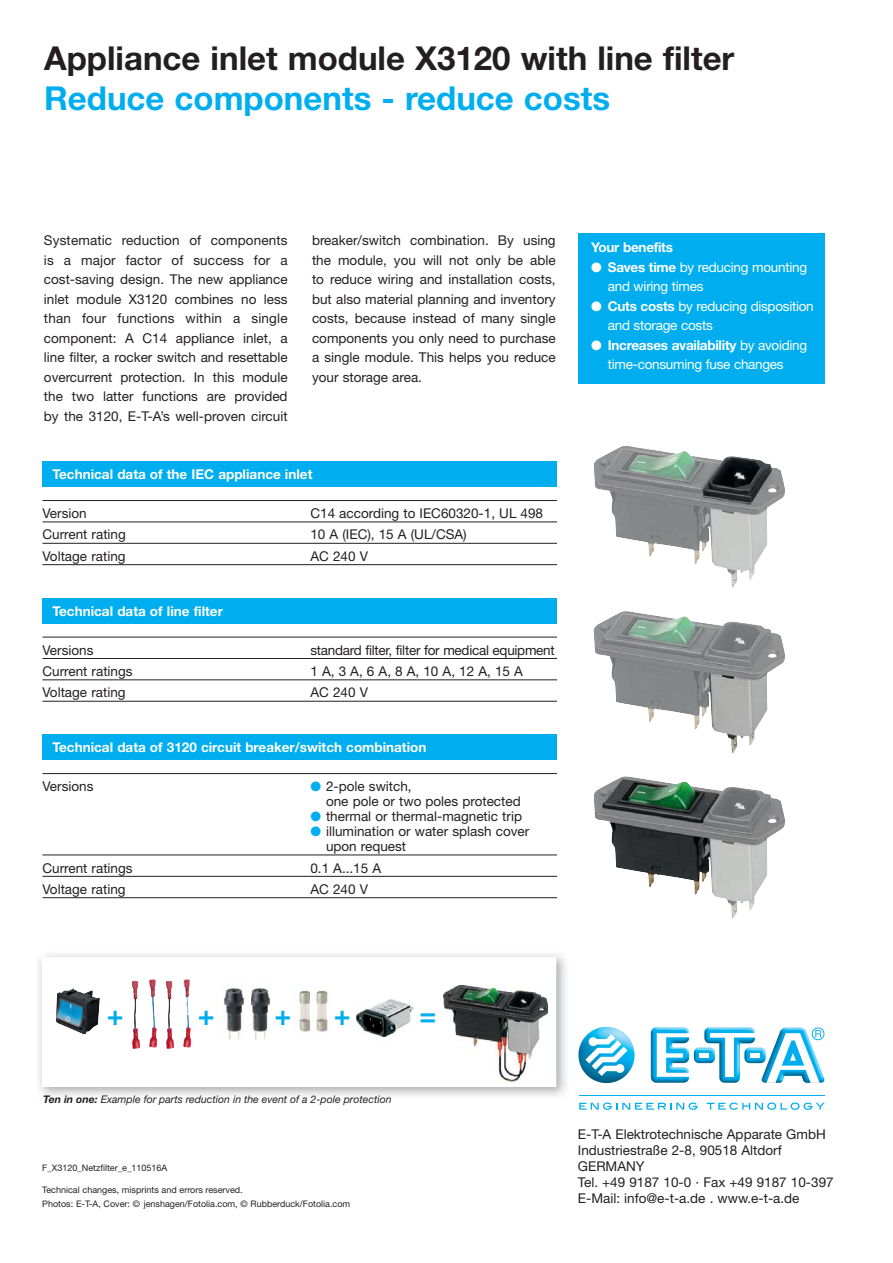
<style>
.page{position:relative;width:893px;height:1263px;background:#fff}
.page>*{position:absolute;margin:0;border:0;box-sizing:border-box;transform-origin:0 0}
.t1{font:700 33px "Helvetica Neue LT";color:#231f20}
.t2{font:700 33px "Helvetica Neue LT";color:#00aeef}
.t3{font:700 28.2px "Helvetica Neue LT";color:#00aeef}
.t4{font:13.5px/19.5px "Helvetica Neue LT";color:#231f20}
.t5{font:13.5px/19.5px "Helvetica Neue LT";letter-spacing:-.02em;color:#fff}
.t6{font:700 13.5px "Helvetica Neue LT";color:#fff}
.t7{font:13.5px "Helvetica Neue LT";letter-spacing:-.02em;color:#231f20}
.t8{font:700 13.5px "Helvetica Neue LT";letter-spacing:-.02em;color:#fff}
.t9{font:italic 10.5px "Helvetica Neue LT";color:#231f20}
.t10{font:9px/14.4px "Helvetica Neue LT";color:#231f20}
.s1{color:#00aeef}
.s2{font-weight:700}
</style>
<div class="page">
<img style="left:38px;top:954px;width:528px;height:142px">
<div style="left:42px;top:957px;width:514px;height:129px;background:#fff"></div>
<img style="left:357px;top:999px;width:57px;height:39px">
<div style="left:578px;top:233px;width:247px;height:151px;background:#00aeef"></div>
<img style="left:578px;top:1027px;width:57px;height:56px">
<svg style="left:585px;top:1034px;width:42px;height:42px"></svg>
<svg style="left:579px;top:1103px;width:118px;height:7px"></svg>
<svg style="left:707px;top:1103px;width:118px;height:7px"></svg>
<img style="left:694px;top:1048px;width:10px;height:15px">
<div style="left:700px;top:1053px;width:9px;height:5px;background:#fff"></div>
<img style="left:755px;top:1048px;width:6px;height:15px">
<div style="left:750px;top:1053px;width:10px;height:5px;background:#fff"></div>
<img style="left:761px;top:1047px;width:5px;height:36px">
<img style="left:704px;top:1027px;width:51px;height:56px">
<img style="left:734px;top:1077px;width:21px;height:1px">
<svg style="left:710px;top:1033px;width:45px;height:44px"></svg>
<img style="left:651px;top:1027px;width:38px;height:56px">
<hr style="left:579px;top:1095px;width:245px;height:1px;background:#00aeef">
<svg style="left:766px;top:1027px;width:58px;height:56px"></svg>
<hr style="left:42px;top:500px;width:515px;height:1px;background:#231f20">
<hr style="left:42px;top:522px;width:515px;height:1px;background:#231f20">
<hr style="left:42px;top:543px;width:515px;height:1px;background:#231f20">
<hr style="left:42px;top:564px;width:515px;height:1px;background:#231f20">
<hr style="left:42px;top:637px;width:515px;height:1px;background:#231f20">
<hr style="left:42px;top:658px;width:515px;height:1px;background:#231f20">
<hr style="left:42px;top:679px;width:515px;height:1px;background:#231f20">
<hr style="left:42px;top:701px;width:515px;height:1px;background:#231f20">
<hr style="left:42px;top:773px;width:515px;height:1px;background:#231f20">
<hr style="left:42px;top:855px;width:515px;height:1px;background:#231f20">
<hr style="left:42px;top:876px;width:515px;height:1px;background:#231f20">
<hr style="left:42px;top:897px;width:515px;height:1px;background:#231f20">
<div style="left:42px;top:461px;width:515px;height:26px;background:#00aeef"></div>
<div style="left:42px;top:598px;width:515px;height:25px;background:#00aeef"></div>
<div style="left:42px;top:734px;width:515px;height:26px;background:#00aeef"></div>
<img style="left:594px;top:446px;width:191px;height:142px">
<img style="left:594px;top:611px;width:191px;height:142px">
<img style="left:594px;top:776px;width:191px;height:143px">
<img style="left:444px;top:985px;width:103px;height:98px">
<img style="left:251px;top:988px;width:19px;height:52px">
<img style="left:224px;top:988px;width:20px;height:52px">
<img style="left:299px;top:990px;width:11px;height:42px">
<img style="left:316px;top:990px;width:12px;height:42px">
<img style="left:56px;top:988px;width:44px;height:46px">
<img style="left:132px;top:979px;width:24px;height:36px">
<img style="left:166px;top:979px;width:24px;height:36px">
<img style="left:132px;top:1016px;width:8px;height:33px">
<img style="left:149px;top:1015px;width:8px;height:33px">
<img style="left:166px;top:1016px;width:8px;height:33px">
<img style="left:183px;top:1015px;width:8px;height:33px">
<h1 class="t1" style="left:44px;top:46px;width:692px">Appliance inlet module X3120 with line filter</h1>
<h1 class="t2" style="left:44px;top:86px;width:567px">Reduce components - reduce costs</h1>
<p class="t4" style="left:44px;top:232px;width:245px;text-align:justify">Systematic reduction of components is a major factor of success for a cost-saving design. The new appliance inlet module X3120 combines no less than four functions within a single component: A C14 appliance inlet, a line filter, a rocker switch and resettable overcurrent protection. In this module the two latter functions are provided by the 3120, E-T-A’s well-proven circuit</p>
<p class="t4" style="left:312px;top:232px;width:245px;text-align:justify">breaker/switch combination. By using the module, you will not only be able to reduce wiring and installation costs, but also material planning and inventory costs, because instead of many single components you only need to purchase a single module. This helps you reduce your storage area.</p>
<p class="t6" style="left:52px;top:470px;width:261px">Technical data of the IEC appliance inlet</p>
<p class="t4" style="left:42px;top:505px;width:46px">Version</p>
<p class="t4" style="left:310px;top:505px;width:234px">C14 according to IEC60320-1, UL 498</p>
<p class="t4" style="left:42px;top:527px;width:85px">Current rating</p>
<p class="t4" style="left:310px;top:527px;width:158px">10 A (IEC), 15 A (UL/CSA)</p>
<p class="t4" style="left:42px;top:548px;width:85px">Voltage rating</p>
<p class="t4" style="left:310px;top:548px;width:59px">AC 240 V</p>
<p class="t6" style="left:52px;top:606px;width:172px">Technical data of line filter</p>
<p class="t4" style="left:42px;top:642px;width:53px">Versions</p>
<p class="t7" style="left:310px;top:645px;width:246px">standard filter, filter for medical equipment</p>
<p class="t4" style="left:42px;top:663px;width:92px">Current ratings</p>
<p class="t4" style="left:310px;top:663px;width:214px">1 A, 3 A, 6 A, 8 A, 10 A, 12 A, 15 A</p>
<p class="t4" style="left:42px;top:685px;width:85px">Voltage rating</p>
<p class="t4" style="left:310px;top:685px;width:59px">AC 240 V</p>
<p class="t6" style="left:52px;top:743px;width:375px">Technical data of 3120 circuit breaker/switch combination</p>
<p class="t4" style="left:42px;top:778px;width:53px">Versions</p>
<p class="t4" style="left:326px;top:780px;width:196px;line-height:15px;text-indent:-16px"><span class="s1">●</span> 2-pole switch,<br>one pole or two poles protected</p>
<p class="t4" style="left:310px;top:808px;width:213px"><span class="s1">●</span> thermal or thermal-magnetic trip</p>
<p class="t4" style="left:326px;top:825px;width:205px;line-height:15px;text-indent:-16px"><span class="s1">●</span> illumination or water splash cover upon request</p>
<p class="t4" style="left:42px;top:860px;width:92px">Current ratings</p>
<p class="t4" style="left:310px;top:860px;width:72px">0.1 A...15 A</p>
<p class="t4" style="left:42px;top:881px;width:85px">Voltage rating</p>
<p class="t4" style="left:310px;top:881px;width:59px">AC 240 V</p>
<p class="t8" style="left:591px;top:243px;width:83px">Your benefits</p>
<p class="t5" style="left:608px;top:259px;width:201px;text-indent:-17px">● <span class="s2">Saves time</span> by reducing mounting and wiring times</p>
<p class="t5" style="left:608px;top:298px;width:207px;text-indent:-17px">● <span class="s2">Cuts costs</span> by reducing disposition and storage costs</p>
<p class="t5" style="left:591px;top:337px;width:218px;text-align:center">● <span class="s2">Increases availability</span> by avoiding time-consuming fuse changes</p>
<h2 class="t3" style="left:107px;top:1005px;width:18px">+</h2>
<h2 class="t3" style="left:334px;top:1005px;width:18px">+</h2>
<h2 class="t3" style="left:198px;top:1005px;width:18px">+</h2>
<h2 class="t3" style="left:274px;top:1005px;width:18px">+</h2>
<h2 class="t3" style="left:419px;top:1005px;width:18px">=</h2>
<p class="t9" style="left:43px;top:1096px;width:350px"><span class="s2">Ten in one:</span> Example for parts reduction in the event of a 2-pole protection</p>
<p class="t10" style="left:42px;top:1162px;width:127px">F_X3120_Netzfilter_e_110516A</p>
<p class="t10" style="left:42px;top:1183px;width:309px">Technical changes, misprints and errors reserved.<br>Photos: E-T-A, Cover: © jenshagen/Fotolia.com, © Rubberduck/Fotolia.com</p>
<p class="t4" style="left:578px;top:1127px;width:257px;line-height:16.2px">E-T-A Elektrotechnische Apparate GmbH<br>Industriestraße 2-8, 90518 Altdorf<br>GERMANY<br>Tel. +49 9187 10-0 · Fax +49 9187 10-397<br>E-Mail: info@e-t-a.de . www.e-t-a.de</p>
</div>
